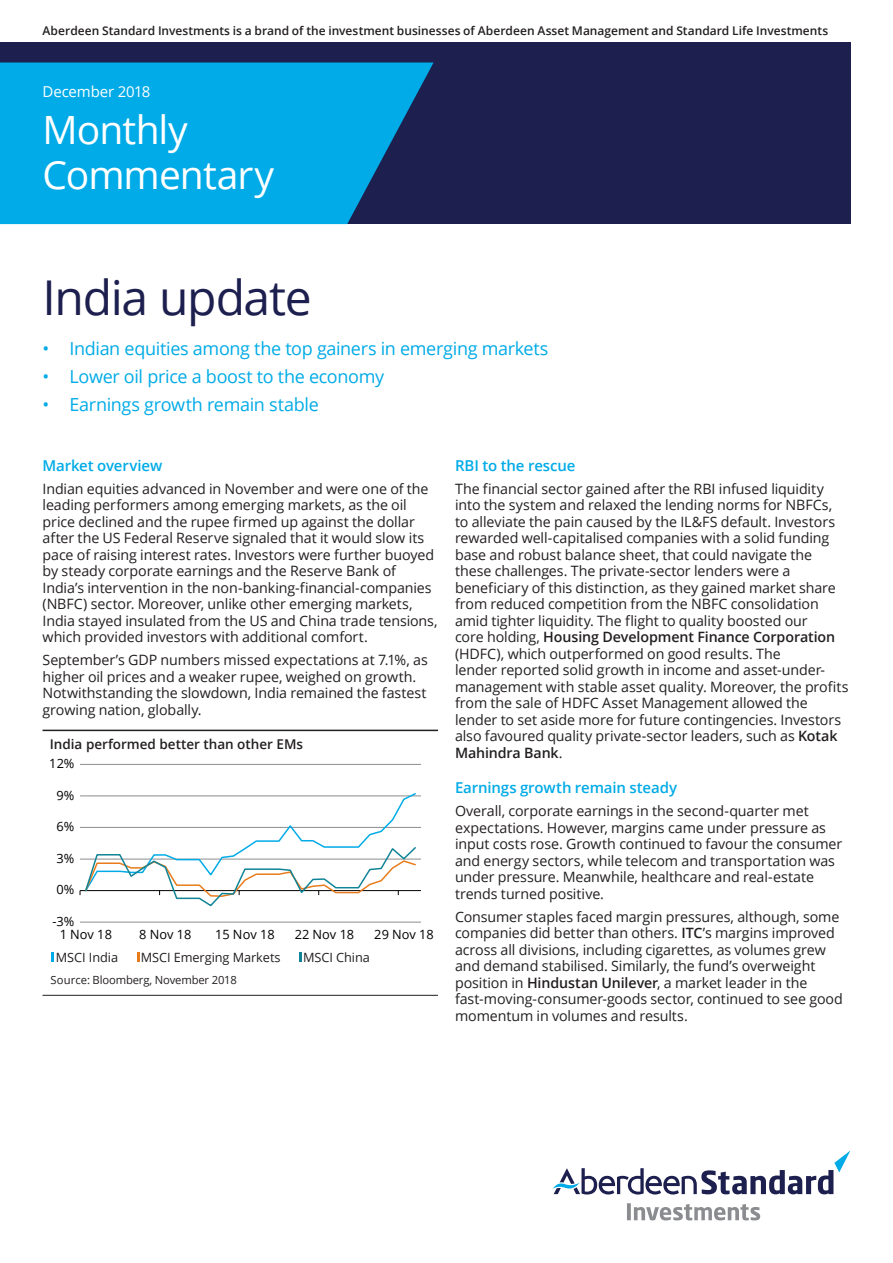
<style>
.page{position:relative;width:893px;height:1263px;background:#fff}
.page>*{position:absolute;margin:0;border:0;box-sizing:border-box;transform-origin:0 0}
._01_Main_Headline{font:48px "Open Sans";letter-spacing:-.03em;color:#1d1f4e}
.t1{font:39px/45px "Open Sans";letter-spacing:-.025em;color:#fff}
.t2{font:18px "Open Sans";letter-spacing:-.02em;color:#00abe7}
._03_Body_Text{font:600 15px "Open Sans";letter-spacing:-.01em;color:#00abe7}
.C13_T1_Cover_Subhead{font:15px "Open Sans";letter-spacing:-.01em;color:#fff}
.t3{font:14.25px/16.5px "Open Sans";letter-spacing:-.005em;color:#231f20}
.t4{font:600 13.5px "Open Sans";color:#231f20}
.t5{font:12.75px "Open Sans";color:#000001}
.t6{font:12.75px "Open Sans";letter-spacing:-.005em;color:#231f20}
.t7{font:600 12px "Open Sans";color:#231f20}
.t8{font:11.25px "Open Sans";letter-spacing:-.015em;color:#231f20}
.s1{font-weight:600}
</style>
<div class="page">
<div style="left:0;top:43px;width:850px;height:181px;background:#1d1f4e"></div>
<svg style="left:0;top:63px;width:434px;height:161px;background:#029cd7"></svg>
<svg style="left:553px;top:1151px;width:297px;height:43px"></svg>
<svg style="left:627px;top:1203px;width:133px;height:17px"></svg>
<hr style="left:43px;top:730px;width:395px;height:1px;background:#231f20">
<hr style="left:43px;top:995px;width:395px;height:1px;background:#231f20">
<svg style="left:51px;top:952px;width:2px;height:10px"></svg>
<svg style="left:137px;top:952px;width:2px;height:10px"></svg>
<svg style="left:299px;top:952px;width:3px;height:10px"></svg>
<hr style="left:80px;top:764px;width:341px;height:1px;background:#8a8c8f">
<hr style="left:80px;top:796px;width:341px;height:1px;background:#8a8c8f">
<hr style="left:80px;top:827px;width:341px;height:1px;background:#8a8c8f">
<hr style="left:80px;top:859px;width:341px;height:1px;background:#8a8c8f">
<hr style="left:80px;top:922px;width:341px;height:1px;background:#8a8c8f">
<hr style="left:80px;top:890px;width:341px;height:1px;background:#000">
<svg style="left:80px;top:793px;width:337px;height:114px"></svg>
<p class="t7" style="left:43px;top:22px;width:787px">Aberdeen Standard Investments is a brand of the investment businesses of Aberdeen Asset Management and Standard Life Investments</p>
<p class="C13_T1_Cover_Subhead" style="left:43px;top:81px;width:109px">December 2018</p>
<h2 class="t1" style="left:43px;top:106px;width:233px">Monthly<br>Commentary</h2>
<p class="_01_Main_Headline" style="left:43px;top:264px;width:271px">India update</p>
<p class="t2" style="left:43px;top:336px;width:507px">• Indian equities among the top gainers in emerging markets</p>
<p class="t2" style="left:43px;top:364px;width:343px">• Lower oil price a boost to the economy</p>
<p class="t2" style="left:43px;top:392px;width:278px">• Earnings growth remain stable</p>
<p class="_03_Body_Text" style="left:43px;top:455px;width:121px">Market overview</p>
<p class="t3" style="left:43px;top:480px;width:397px">Indian equities advanced in November and were one of the leading performers among emerging markets, as the oil price declined and the rupee firmed up against the dollar after the US Federal Reserve signaled that it would slow its pace of raising interest rates. Investors were further buoyed by steady corporate earnings and the Reserve Bank of India’s intervention in the non-banking-financial-companies (NBFC) sector. Moreover, unlike other emerging markets, India stayed insulated from the US and China trade tensions, which provided investors with additional comfort.</p>
<p class="t3" style="left:43px;top:651px;width:387px">September’s GDP numbers missed expectations at 7.1%, as higher oil prices and a weaker rupee, weighed on growth.<br>Notwithstanding the slowdown, India remained the fastest growing nation, globally.</p>
<p class="t4" style="left:50px;top:735px;width:255px">India performed better than other EMs</p>
<p class="t5" style="left:49px;top:755px;width:27px">12%</p>
<p class="t5" style="left:57px;top:786px;width:19px">9%</p>
<p class="t5" style="left:57px;top:818px;width:19px">6%</p>
<p class="t5" style="left:57px;top:849px;width:19px">3%</p>
<p class="t5" style="left:57px;top:881px;width:19px">0%</p>
<p class="t5" style="left:52px;top:912px;width:23px">-3%</p>
<p class="t5" style="left:60px;top:925px;width:54px">1 Nov 18</p>
<p class="t5" style="left:139px;top:925px;width:54px">8 Nov 18</p>
<p class="t5" style="left:215px;top:925px;width:61px">15 Nov 18</p>
<p class="t5" style="left:295px;top:925px;width:61px">22 Nov 18</p>
<p class="t5" style="left:374px;top:925px;width:61px">29 Nov 18</p>
<p class="t6" style="left:56px;top:948px;width:64px">MSCI India</p>
<p class="t6" style="left:141px;top:948px;width:141px">MSCI Emerging Markets</p>
<p class="t6" style="left:303px;top:948px;width:68px">MSCI China</p>
<p class="t8" style="left:50px;top:972px;width:188px">Source: Bloomberg, November 2018</p>
<p class="_03_Body_Text" style="left:455px;top:455px;width:122px">RBI to the rescue</p>
<p class="t3" style="left:455px;top:480px;width:395px">The financial sector gained after the RBI infused liquidity into the system and relaxed the lending norms for NBFCs, to alleviate the pain caused by the IL&amp;FS default. Investors rewarded well-capitalised companies with a solid funding base and robust balance sheet, that could navigate the these challenges. The private-sector lenders were a beneficiary of this distinction, as they gained market share from reduced competition from the NBFC consolidation amid tighter liquidity. The flight to quality boosted our<br>core holding, <span class="s1">Housing Development Finance Corporation </span>(HDFC), which outperformed on good results. The<br>lender reported solid growth in income and asset-under&shy;management with stable asset quality. Moreover, the profits from the sale of HDFC Asset Management allowed the lender to set aside more for future contingencies. Investors also favoured quality private-sector leaders, such as <span class="s1">Kotak Mahindra Bank</span>.</p>
<p class="_03_Body_Text" style="left:455px;top:777px;width:224px">Earnings growth remain steady</p>
<p class="t3" style="left:455px;top:802px;width:389px">Overall, corporate earnings in the second-quarter met expectations. However, margins came under pressure as input costs rose. Growth continued to favour the consumer and energy sectors, while telecom and transportation was under pressure. Meanwhile, healthcare and real-estate trends turned positive.</p>
<p class="t3" style="left:455px;top:908px;width:389px">Consumer staples faced margin pressures, although, some companies did better than others. <span class="s1">ITC</span>’s margins improved across all divisions, including cigarettes, as volumes grew and demand stabilised. Similarly, the fund’s overweight position in <span class="s1">Hindustan Unilever</span>, a market leader in the fast-moving-consumer-goods sector, continued to see good momentum in volumes and results.</p>
</div>
